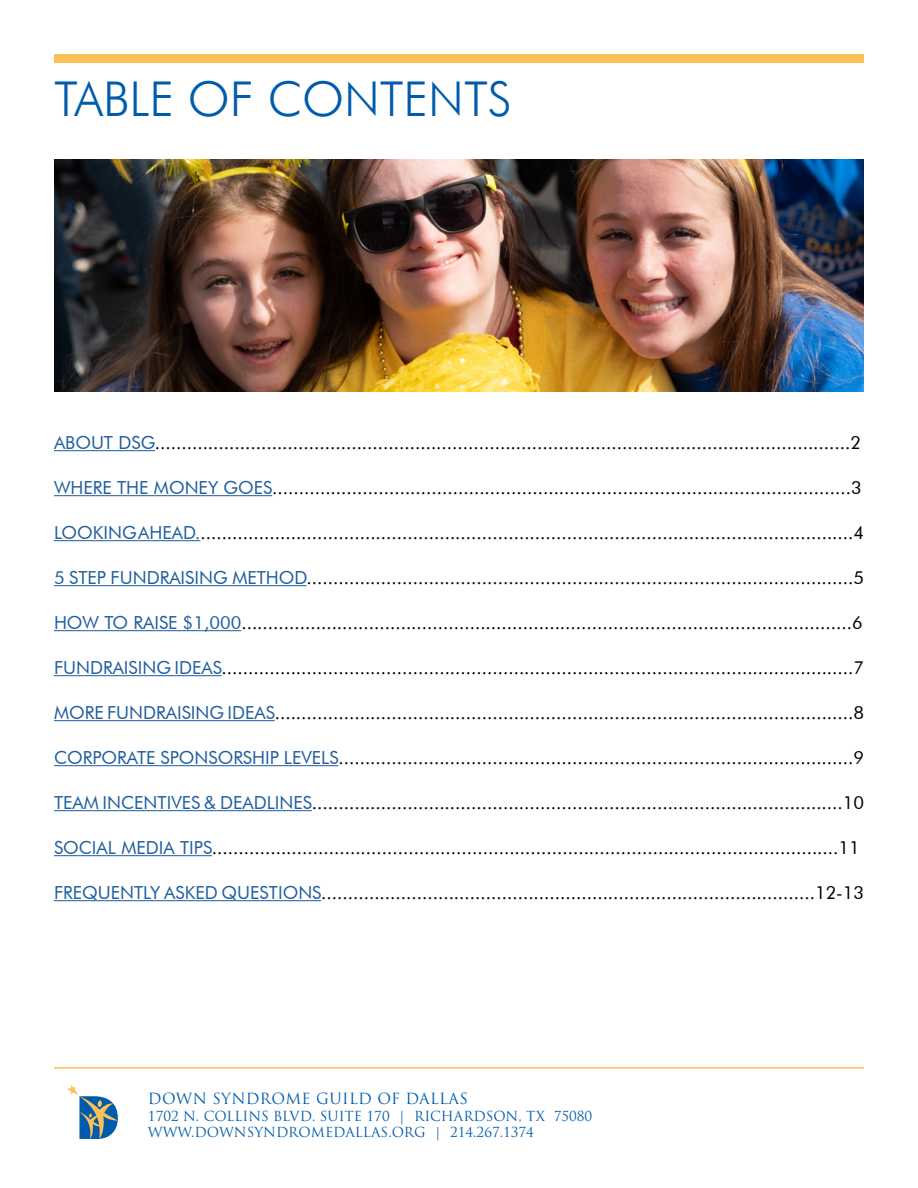
<style>
.page{position:relative;width:918px;height:1188px;background:#fff}
.page>*{position:absolute;margin:0;border:0;box-sizing:border-box;transform-origin:0 0}
.t1{font:300 48px "Futura BT";color:#005cab}
.t2{font:18px "Futura BT";color:#000}
.t3{font:15px "Trajan Pro";letter-spacing:.02em;color:#005cab}
.t4{font:13.5px/16.5px "Trajan Pro";color:#005cab}
.s1{color:#215e9e}
</style>
<div class="page">
<div style="left:54px;top:54px;width:810px;height:9px;background:#fdc057"></div>
<hr style="left:54px;top:1067px;width:810px;height:2px;background:#fdc057">
<svg style="left:67px;top:1085px;width:51px;height:54px"></svg>
<hr style="left:54px;top:450px;width:101px;height:1px;background:#215e9e">
<hr style="left:54px;top:495px;width:218px;height:1px;background:#215e9e">
<hr style="left:54px;top:540px;width:146px;height:1px;background:#215e9e">
<hr style="left:54px;top:585px;width:253px;height:1px;background:#215e9e">
<hr style="left:54px;top:630px;width:187px;height:1px;background:#215e9e">
<hr style="left:54px;top:675px;width:168px;height:1px;background:#215e9e">
<hr style="left:54px;top:720px;width:221px;height:1px;background:#215e9e">
<hr style="left:54px;top:765px;width:284px;height:1px;background:#215e9e">
<hr style="left:54px;top:810px;width:258px;height:1px;background:#215e9e">
<hr style="left:54px;top:855px;width:158px;height:1px;background:#215e9e">
<hr style="left:54px;top:900px;width:267px;height:1px;background:#215e9e">
<img style="left:54px;top:159px;width:810px;height:233px">
<h1 class="t1" style="left:54px;top:70px;width:459px">TABLE OF CONTENTS</h1>
<p class="t2" style="left:54px;top:431px;width:809px"><span class="s1">ABOUT DSG</span>...................................................................................................................................2</p>
<p class="t2" style="left:54px;top:476px;width:809px"><span class="s1">WHERE THE MONEY GOES</span>.............................................................................................................3</p>
<p class="t2" style="left:54px;top:521px;width:812px"><span class="s1">LOOKING AHEAD.</span>...........................................................................................................................4</p>
<p class="t2" style="left:54px;top:566px;width:812px"><span class="s1">5 STEP FUNDRAISING METHOD</span>.......................................................................................................5</p>
<p class="t2" style="left:54px;top:611px;width:810px"><span class="s1">HOW TO RAISE $1,000</span>...................................................................................................................6</p>
<p class="t2" style="left:54px;top:656px;width:812px"><span class="s1">FUNDRAISING IDEAS</span>.......................................................................................................................7</p>
<p class="t2" style="left:54px;top:701px;width:812px"><span class="s1">MORE FUNDRAISING IDEAS</span>.............................................................................................................8</p>
<p class="t2" style="left:54px;top:746px;width:812px"><span class="s1">CORPORATE SPONSORSHIP LEVELS</span>.................................................................................................9</p>
<p class="t2" style="left:54px;top:791px;width:812px"><span class="s1">TEAM INCENTIVES &amp; DEADLINES</span>....................................................................................................10</p>
<p class="t2" style="left:54px;top:836px;width:807px"><span class="s1">SOCIAL MEDIA TIPS</span>......................................................................................................................11</p>
<p class="t2" style="left:54px;top:881px;width:812px"><span class="s1">FREQUENTLY ASKED QUESTIONS</span>.............................................................................................12-13</p>
<p class="t3" style="left:148px;top:1090px;width:322px">DOWN SYNDROME GUILD OF DALLAS</p>
<p class="t4" style="left:148px;top:1108px;width:446px">1702 N. COLLINS BLVD. SUITE 170 | RICHARDSON, TX 75080<br>WWW.DOWNSYNDROMEDALLAS.ORG | 214.267.1374</p>
</div>
